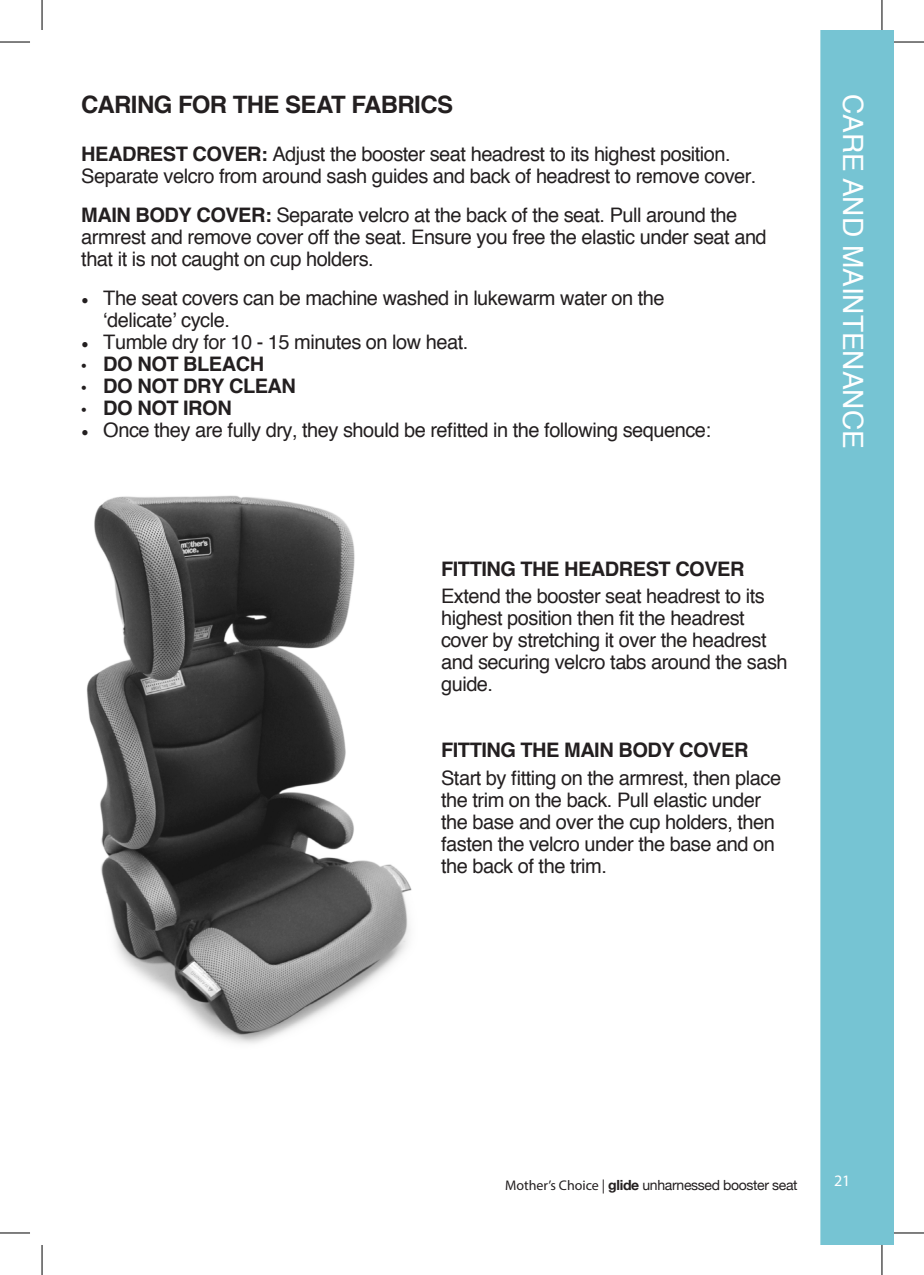
<style>
.page{position:relative;width:924px;height:1275px;background:#fff}
.page>*{position:absolute;margin:0;border:0;box-sizing:border-box;transform-origin:0 0}
.t1{font:28px "Helvetica";color:#fff}
.t2{font:700 24px "Helvetica";letter-spacing:-.025em;color:#231f20}
.t3{font:20px/22px "Helvetica";letter-spacing:-.025em;color:#231f20}
.t4{font:700 20px "Helvetica";letter-spacing:-.025em;color:#231f20}
.t5{font:16px "Myriad Pro";color:#fff}
.t6{font:14px "Helvetica Neue";letter-spacing:-.025em;color:#231f20}
.s1{font-weight:700}
.s2{font-family:"Minion Pro"}
.s3{font-family:"Myriad Pro";font-weight:400}
.s4{font-family:"Myriad Pro"}
</style>
<div class="page">
<div style="left:820px;top:31px;width:72px;height:1213px;background:#76c4d3"></div>
<img style="left:86px;top:495px;width:326px;height:549px">
<hr style="left:0;top:42px;width:30px;height:1px;background:#000">
<hr style="left:893px;top:42px;width:30px;height:1px;background:#000">
<hr style="left:0;top:1232px;width:30px;height:1px;background:#000">
<hr style="left:893px;top:1232px;width:30px;height:1px;background:#000">
<hr style="left:42px;top:0;width:1px;height:30px;background:#000">
<hr style="left:42px;top:1245px;width:1px;height:30px;background:#000">
<hr style="left:881px;top:0;width:1px;height:30px;background:#000">
<hr style="left:881px;top:1245px;width:1px;height:30px;background:#000">
<p class="t2" style="left:81px;top:83px;width:373px">CARING FOR THE SEAT FABRICS</p>
<p class="t3" style="left:81px;top:142px;width:676px"><span class="s1">HEADREST COVER:</span> Adjust the booster seat headrest to its highest position.<br>Separate velcro from around sash guides and back of headrest to remove cover.</p>
<p class="t3" style="left:81px;top:203px;width:686px"><span class="s1">MAIN BODY COVER:</span> Separate velcro at the back of the seat. Pull around the armrest and remove cover off the seat. Ensure you free the elastic under seat and that it is not caught on cup holders.</p>
<p class="t3" style="left:103px;top:286px;width:562px;text-indent:-22px"><span class="s2">•</span> The seat covers can be machine washed in lukewarm water on the ‘delicate’ cycle.</p>
<p class="t3" style="left:81px;top:330px;width:388px"><span class="s2">•</span> Tumble dry for 10 - 15 minutes on low heat.</p>
<p class="t4" style="left:81px;top:346px;width:184px"><span class="s3">•</span> DO NOT BLEACH</p>
<p class="t4" style="left:81px;top:368px;width:216px"><span class="s3">•</span> DO NOT DRY CLEAN</p>
<p class="t4" style="left:81px;top:390px;width:152px"><span class="s3">•</span> DO NOT IRON</p>
<p class="t3" style="left:81px;top:418px;width:631px"><span class="s2">•</span> Once they are fully dry, they should be refitted in the following sequence:</p>
<p class="t4" style="left:441px;top:550px;width:305px">FITTING THE HEADREST COVER</p>
<p class="t3" style="left:441px;top:584px;width:348px">Extend the booster seat headrest to its highest position then fit the headrest cover by stretching it over the headrest and securing velcro tabs around the sash guide.</p>
<p class="t4" style="left:441px;top:732px;width:309px">FITTING THE MAIN BODY COVER</p>
<p class="t3" style="left:441px;top:766px;width:341px">Start by fitting on the armrest, then place the trim on the back. Pull elastic under the base and over the cup holders, then fasten the velcro under the base and on the back of the trim.</p>
<p class="t1" style="left:876px;top:94px;width:356px;rotate:90deg">CARE AND MAINTENANCE</p>
<p class="t6" style="left:505px;top:1175px;width:294px"><span class="s4">Mother’s Choice |</span> <span class="s1">glide</span> unharnessed booster seat</p>
<p class="t5" style="left:833px;top:1170px;width:18px">21</p>
</div>
